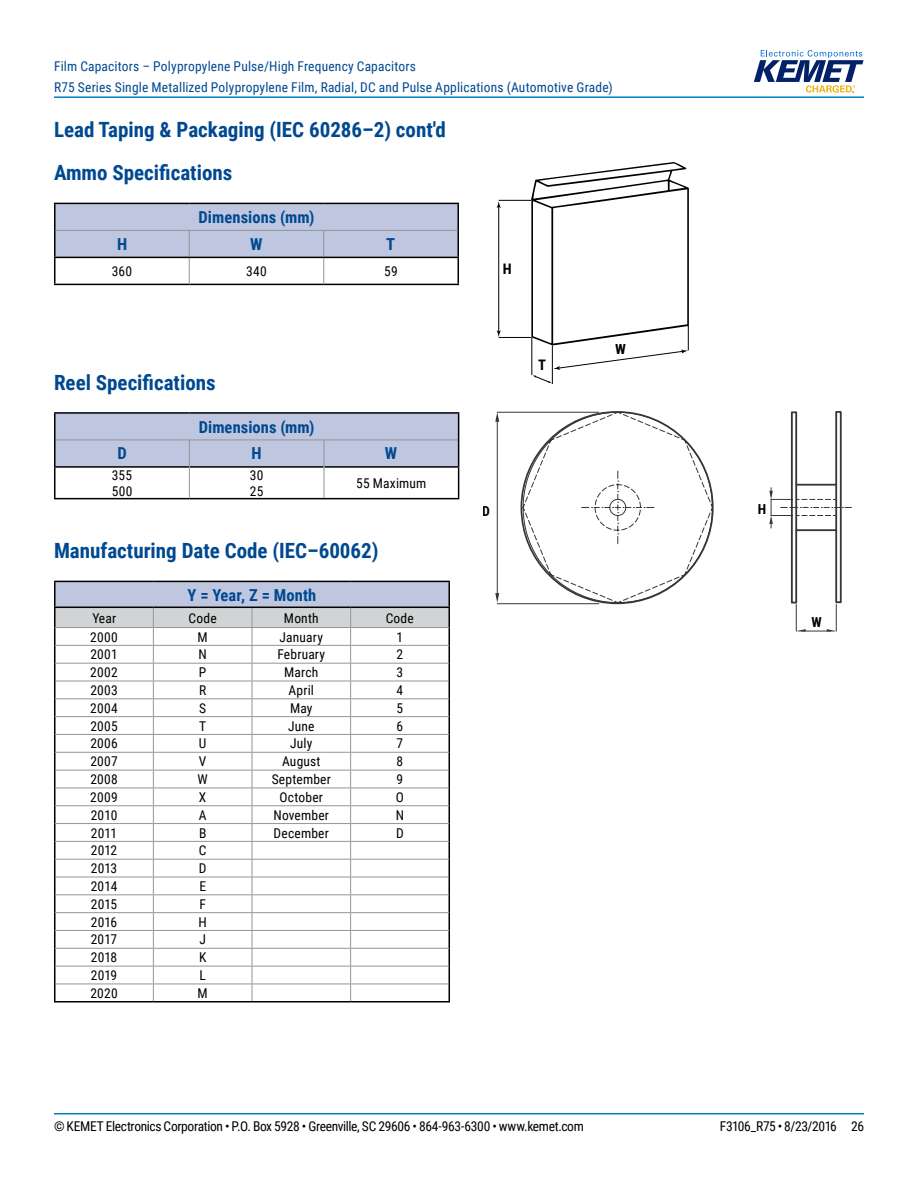
<style>
.page{position:relative;width:918px;height:1188px;background:#fff}
.page>*{position:absolute;margin:0;border:0;box-sizing:border-box;transform-origin:0 0}
.t1{font:700 21px/43.2px "Roboto Condensed";color:#004990}
.t2{font:700 16.5px "Roboto Condensed";letter-spacing:.005em;color:#004990}
.t3{font:700 14.55px "Roboto Condensed";color:#000}
.t4{font:700 13.8px "Roboto Condensed";color:#000}
.t5{font:13.5px/16.2px "Roboto Condensed";letter-spacing:.01em;color:#000}
.t6{font:13.5px/21px "Roboto Condensed";letter-spacing:.01em;color:#004990}
.t7{font:13.5px "Roboto Condensed";letter-spacing:-.025em;color:#000}
.t8{font:13.5px "Roboto Condensed";letter-spacing:-.035em;color:#000}
</style>
<div class="page">
<hr style="left:54px;top:1113px;width:810px;height:2px;background:#007dc3">
<hr style="left:54px;top:96px;width:810px;height:2px;background:#007dc3">
<svg style="left:754px;top:50px;width:110px;height:43px"></svg>
<hr style="left:54px;top:258px;width:2px;height:26px;background:#000">
<hr style="left:54px;top:284px;width:135px;height:1px;background:#000">
<hr style="left:189px;top:284px;width:135px;height:1px;background:#000">
<hr style="left:324px;top:284px;width:135px;height:1px;background:#000">
<hr style="left:54px;top:203px;width:135px;height:1px;background:#000">
<hr style="left:54px;top:204px;width:2px;height:26px;background:#000">
<hr style="left:54px;top:230px;width:2px;height:27px;background:#000">
<svg style="left:55px;top:203px;width:404px;height:81px"></svg>
<hr style="left:54px;top:257px;width:135px;height:1px;background:#000">
<hr style="left:189px;top:257px;width:135px;height:1px;background:#000">
<hr style="left:324px;top:257px;width:135px;height:1px;background:#000">
<hr style="left:54px;top:466px;width:135px;height:2px;background:#000">
<hr style="left:190px;top:466px;width:134px;height:2px;background:#000">
<hr style="left:324px;top:466px;width:135px;height:2px;background:#000">
<hr style="left:54px;top:412px;width:135px;height:2px;background:#000">
<hr style="left:54px;top:414px;width:2px;height:26px;background:#000">
<hr style="left:189px;top:412px;width:135px;height:2px;background:#000">
<hr style="left:324px;top:412px;width:135px;height:2px;background:#000">
<hr style="left:54px;top:440px;width:2px;height:26px;background:#000">
<hr style="left:54px;top:468px;width:2px;height:30px;background:#000">
<hr style="left:458px;top:468px;width:1px;height:30px;background:#000">
<hr style="left:54px;top:498px;width:135px;height:1px;background:#000">
<hr style="left:189px;top:498px;width:135px;height:1px;background:#000">
<hr style="left:324px;top:498px;width:135px;height:1px;background:#000">
<svg style="left:55px;top:413px;width:404px;height:54px;background:#b8bed7"></svg>
<hr style="left:189px;top:467px;width:1px;height:31px;background:#939598">
<hr style="left:324px;top:467px;width:1px;height:31px;background:#939598">
<div style="left:55px;top:581px;width:394px;height:26px;background:#bfc6e0"></div>
<hr style="left:448px;top:582px;width:2px;height:25px;background:#000">
<hr style="left:54px;top:1001px;width:99px;height:2px;background:#000">
<hr style="left:153px;top:1001px;width:99px;height:2px;background:#000">
<hr style="left:252px;top:1001px;width:99px;height:2px;background:#000">
<hr style="left:351px;top:1001px;width:99px;height:2px;background:#000">
<svg style="left:54px;top:608px;width:396px;height:393px"></svg>
<hr style="left:54px;top:581px;width:99px;height:1px;background:#000">
<hr style="left:54px;top:582px;width:2px;height:25px;background:#000">
<hr style="left:153px;top:581px;width:99px;height:1px;background:#000">
<hr style="left:252px;top:581px;width:99px;height:1px;background:#000">
<hr style="left:351px;top:581px;width:99px;height:1px;background:#000">
<hr style="left:54px;top:607px;width:99px;height:1px;background:#000">
<hr style="left:153px;top:607px;width:99px;height:1px;background:#000">
<hr style="left:252px;top:607px;width:99px;height:1px;background:#000">
<hr style="left:351px;top:607px;width:99px;height:1px;background:#000">
<hr style="left:552px;top:346px;width:1px;height:38px;background:#000">
<hr style="left:499px;top:200px;width:32px;height:1px;background:#000">
<hr style="left:499px;top:337px;width:32px;height:1px;background:#000">
<hr style="left:498px;top:206px;width:1px;height:126px;background:#000">
<svg style="left:497px;top:330px;width:4px;height:7px"></svg>
<svg style="left:497px;top:201px;width:4px;height:7px"></svg>
<svg style="left:531px;top:162px;width:158px;height:221px"></svg>
<svg style="left:497px;top:412px;width:355px;height:219px"></svg>
<svg style="left:495px;top:412px;width:4px;height:10px"></svg>
<div style="left:791px;top:412px;width:6px;height:191px;border:2px solid #373535"></div>
<svg style="left:495px;top:593px;width:4px;height:10px"></svg>
<svg style="left:769px;top:491px;width:4px;height:8px"></svg>
<svg style="left:769px;top:516px;width:4px;height:8px"></svg>
<svg style="left:827px;top:629px;width:9px;height:2px"></svg>
<svg style="left:796px;top:629px;width:10px;height:2px"></svg>
<div style="left:835px;top:412px;width:7px;height:191px;border:2px solid #373535"></div>
<hr style="left:796px;top:484px;width:40px;height:2px;background:#373535">
<hr style="left:796px;top:529px;width:40px;height:2px;background:#373535">
<p class="t6" style="left:54px;top:55px;width:560px">Film Capacitors – Polypropylene Pulse/High Frequency Capacitors<br>R75 Series Single Metallized Polypropylene Film, Radial, DC and Pulse Applications (Automotive Grade)</p>
<h1 class="t1" style="left:54px;top:107px;width:394px">Lead Taping &amp; Packaging (IEC 60286–2) cont'd<br>Ammo Specifications</h1>
<p class="t2" style="left:199px;top:206px;width:117px">Dimensions (mm)</p>
<p class="t2" style="left:117px;top:232px;width:12px">H</p>
<p class="t2" style="left:250px;top:232px;width:14px">W</p>
<p class="t2" style="left:386px;top:232px;width:10px">T</p>
<p class="t5" style="left:112px;top:263px;width:22px">360</p>
<p class="t5" style="left:246px;top:263px;width:22px">340</p>
<p class="t5" style="left:384px;top:263px;width:15px">59</p>
<p class="t3" style="left:502px;top:259px;width:10px">H</p>
<h1 class="t1" style="left:54px;top:360px;width:163px">Reel Specifications</h1>
<p class="t2" style="left:199px;top:415px;width:117px">Dimensions (mm)</p>
<p class="t2" style="left:118px;top:442px;width:11px">D</p>
<p class="t2" style="left:252px;top:442px;width:12px">H</p>
<p class="t2" style="left:385px;top:442px;width:14px">W</p>
<p class="t5" style="left:112px;top:466px;width:22px">355<br>500</p>
<p class="t5" style="left:250px;top:466px;width:15px">30<br>25</p>
<p class="t5" style="left:356px;top:474px;width:72px">55 Maximum</p>
<h1 class="t1" style="left:54px;top:529px;width:326px">Manufacturing Date Code (IEC–60062)</h1>
<p class="t2" style="left:188px;top:583px;width:130px">Y = Year, Z = Month</p>
<p class="t5" style="left:92px;top:609px;width:25px">Year</p>
<p class="t5" style="left:189px;top:609px;width:30px">Code</p>
<p class="t5" style="left:284px;top:609px;width:36px">Month</p>
<p class="t5" style="left:386px;top:609px;width:30px">Code</p>
<p class="t5" style="left:90px;top:628px;width:29px">2000</p>
<p class="t5" style="left:198px;top:628px;width:12px">M</p>
<p class="t5" style="left:280px;top:628px;width:45px">January</p>
<p class="t5" style="left:397px;top:628px;width:8px">1</p>
<p class="t5" style="left:90px;top:646px;width:29px">2001</p>
<p class="t5" style="left:199px;top:646px;width:10px">N</p>
<p class="t5" style="left:277px;top:646px;width:49px">February</p>
<p class="t5" style="left:397px;top:646px;width:8px">2</p>
<p class="t5" style="left:90px;top:664px;width:29px">2002</p>
<p class="t5" style="left:199px;top:664px;width:9px">P</p>
<p class="t5" style="left:284px;top:664px;width:36px">March</p>
<p class="t5" style="left:397px;top:664px;width:8px">3</p>
<p class="t5" style="left:90px;top:682px;width:29px">2003</p>
<p class="t5" style="left:199px;top:682px;width:9px">R</p>
<p class="t5" style="left:289px;top:682px;width:27px">April</p>
<p class="t5" style="left:397px;top:682px;width:8px">4</p>
<p class="t5" style="left:90px;top:699px;width:29px">2004</p>
<p class="t5" style="left:199px;top:699px;width:8px">S</p>
<p class="t5" style="left:290px;top:699px;width:24px">May</p>
<p class="t5" style="left:397px;top:699px;width:8px">5</p>
<p class="t5" style="left:90px;top:717px;width:29px">2005</p>
<p class="t5" style="left:199px;top:717px;width:9px">T</p>
<p class="t5" style="left:288px;top:717px;width:28px">June</p>
<p class="t5" style="left:397px;top:717px;width:8px">6</p>
<p class="t5" style="left:90px;top:735px;width:29px">2006</p>
<p class="t5" style="left:199px;top:735px;width:9px">U</p>
<p class="t5" style="left:290px;top:735px;width:24px">July</p>
<p class="t5" style="left:397px;top:735px;width:8px">7</p>
<p class="t5" style="left:90px;top:753px;width:29px">2007</p>
<p class="t5" style="left:199px;top:753px;width:9px">V</p>
<p class="t5" style="left:282px;top:753px;width:40px">August</p>
<p class="t5" style="left:397px;top:753px;width:8px">8</p>
<p class="t5" style="left:90px;top:771px;width:29px">2008</p>
<p class="t5" style="left:198px;top:771px;width:12px">W</p>
<p class="t5" style="left:272px;top:771px;width:61px">September</p>
<p class="t5" style="left:397px;top:771px;width:8px">9</p>
<p class="t5" style="left:90px;top:788px;width:29px">2009</p>
<p class="t5" style="left:199px;top:788px;width:9px">X</p>
<p class="t5" style="left:280px;top:788px;width:45px">October</p>
<p class="t5" style="left:396px;top:788px;width:10px">O</p>
<p class="t5" style="left:91px;top:806px;width:28px">2010</p>
<p class="t5" style="left:199px;top:806px;width:9px">A</p>
<p class="t5" style="left:274px;top:806px;width:57px">November</p>
<p class="t5" style="left:396px;top:806px;width:10px">N</p>
<p class="t5" style="left:91px;top:824px;width:28px">2011</p>
<p class="t5" style="left:199px;top:824px;width:9px">B</p>
<p class="t5" style="left:274px;top:824px;width:57px">December</p>
<p class="t5" style="left:396px;top:824px;width:9px">D</p>
<p class="t5" style="left:91px;top:842px;width:28px">2012</p>
<p class="t5" style="left:199px;top:842px;width:9px">C</p>
<p class="t5" style="left:91px;top:860px;width:28px">2013</p>
<p class="t5" style="left:199px;top:860px;width:9px">D</p>
<p class="t5" style="left:91px;top:878px;width:28px">2014</p>
<p class="t5" style="left:199px;top:878px;width:8px">E</p>
<p class="t5" style="left:91px;top:895px;width:28px">2015</p>
<p class="t5" style="left:199px;top:895px;width:8px">F</p>
<p class="t5" style="left:91px;top:913px;width:28px">2016</p>
<p class="t5" style="left:199px;top:913px;width:10px">H</p>
<p class="t5" style="left:91px;top:931px;width:28px">2017</p>
<p class="t5" style="left:199px;top:931px;width:8px">J</p>
<p class="t5" style="left:91px;top:949px;width:28px">2018</p>
<p class="t5" style="left:199px;top:949px;width:9px">K</p>
<p class="t5" style="left:91px;top:967px;width:28px">2019</p>
<p class="t5" style="left:199px;top:967px;width:8px">L</p>
<p class="t5" style="left:90px;top:985px;width:29px">2020</p>
<p class="t5" style="left:198px;top:985px;width:12px">M</p>
<p class="t3" style="left:538px;top:355px;width:9px">T</p>
<p class="t4" style="left:483px;top:501px;width:9px">D</p>
<p class="t3" style="left:615px;top:339px;width:12px">W</p>
<p class="t4" style="left:757px;top:499px;width:10px">H</p>
<p class="t4" style="left:811px;top:613px;width:12px">W</p>
<p class="t7" style="left:54px;top:1116px;width:531px">© KEMET Electronics Corporation • P.O. Box 5928 • Greenville, SC 29606 • 864-963-6300 • www.kemet.com</p>
<p class="t8" style="left:720px;top:1116px;width:146px">F3106_R75 • 8/23/2016 26</p>
</div>
